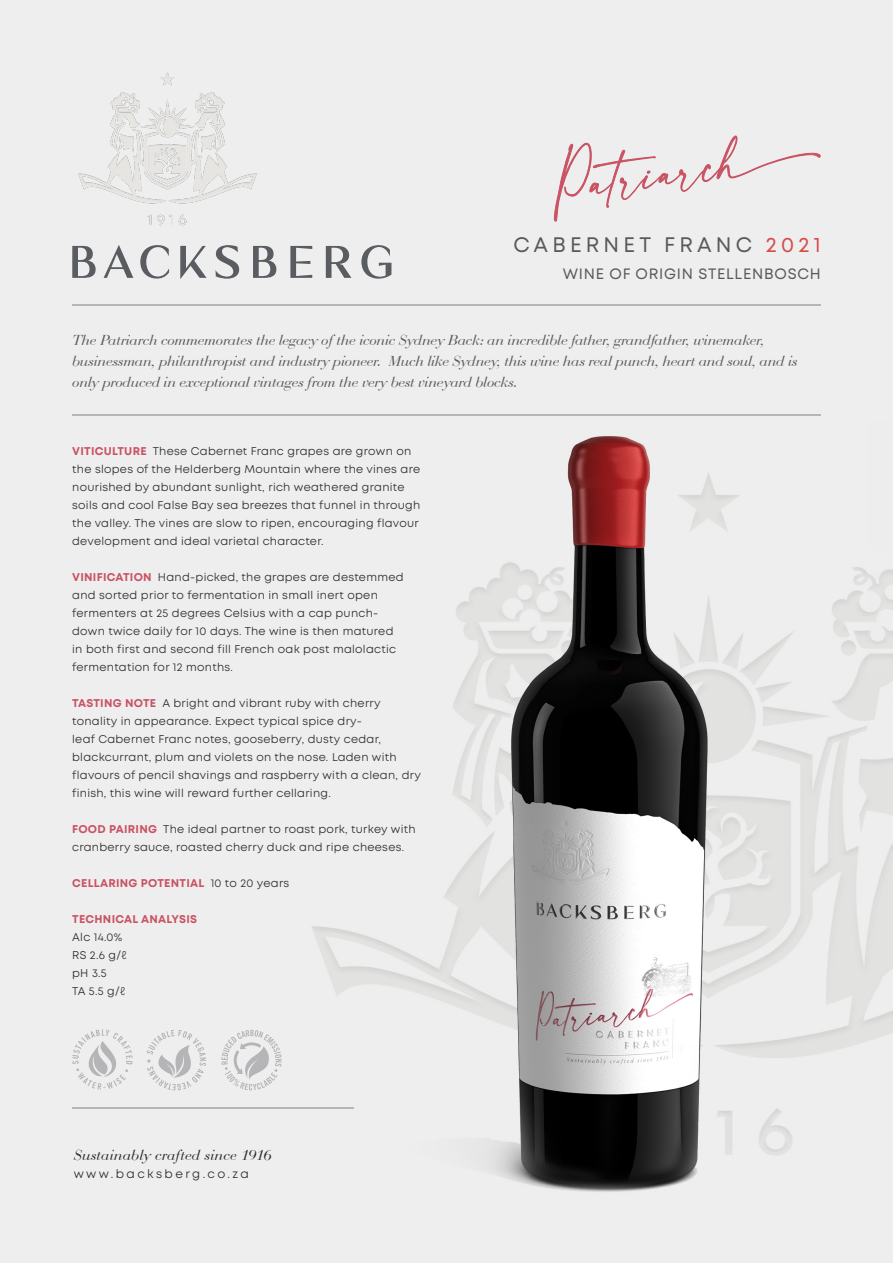
<style>
.page{position:relative;width:893px;height:1263px;background:#fff}
.page>*{position:absolute;margin:0;border:0;box-sizing:border-box;transform-origin:0 0}
.t1{font:21px "Mont";letter-spacing:.2em;color:#59595c}
.t2{font:italic 15px/21px "Bauer Bod DEE";color:#59595c}
.t3{font:italic 15px "Bauer Bod DEE";letter-spacing:.025em;color:#2e2926}
.t4{font:15px "Mont";letter-spacing:.05em;color:#59595c}
.t5{font:12px "Mont";letter-spacing:.2em;color:#2e2926}
.t6{font:11.25px/18px "Mont";letter-spacing:.025em;color:#2e2926}
.t7{font:700 11.25px "Mont";letter-spacing:.025em;color:#c95263}
.s1{color:#d84949}
.s2{font-weight:700;color:#c95263}
.s3{font-weight:400;color:#2e2926}
</style>
<div class="page">
<img style="left:0;top:0;width:893px;height:1263px">
<svg style="left:72px;top:245px;width:319px;height:34px;background:#c3c4c6"></svg>
<img style="left:72px;top:64px;width:189px;height:166px">
<svg style="left:554px;top:135px;width:267px;height:87px;background:#ebe1e3"></svg>
<hr style="left:72px;top:304px;width:749px;height:2px;background:#b5b5b8">
<hr style="left:72px;top:415px;width:749px;height:1px;background:#b5b5b8">
<svg style="left:72px;top:1029px;width:61px;height:61px;background:#e1e1e1"></svg>
<svg style="left:221px;top:1030px;width:61px;height:60px;background:#dededf"></svg>
<svg style="left:147px;top:1030px;width:59px;height:60px;background:#dfdfe0"></svg>
<hr style="left:72px;top:1107px;width:282px;height:1px;background:#b5b5b8">
<p class="t1" style="left:513px;top:232px;width:309px">CABERNET FRANC <span class="s1">2021</span></p>
<p class="t4" style="left:563px;top:264px;width:259px">WINE OF ORIGIN STELLENBOSCH</p>
<p class="t2" style="left:72px;top:329px;width:727px">The Patriarch commemorates the legacy of the iconic Sydney Back: an incredible father, grandfather, winemaker, businessman, philanthropist and industry pioneer. Much like Sydney, this wine has real punch, heart and soul, and is only produced in exceptional vintages from the very best vineyard blocks.</p>
<p class="t6" style="left:72px;top:442px;width:350px"><span class="s2">VITICULTURE</span> These Cabernet Franc grapes are grown on the slopes of the Helderberg Mountain where the vines are nourished by abundant sunlight, rich weathered granite soils and cool False Bay sea breezes that funnel in through the valley. The vines are slow to ripen, encouraging flavour development and ideal varietal character.</p>
<p class="t6" style="left:72px;top:568px;width:333px"><span class="s2">VINIFICATION</span> Hand-picked, the grapes are destemmed and sorted prior to fermentation in small inert open fermenters at 25 degrees Celsius with a cap punch&shy;down twice daily for 10 days. The wine is then matured in both first and second fill French oak post malolactic fermentation for 12 months.</p>
<p class="t6" style="left:72px;top:694px;width:350px"><span class="s2">TASTING NOTE</span> A bright and vibrant ruby with cherry tonality in appearance. Expect typical spice dry-<br>leaf Cabernet Franc notes, gooseberry, dusty cedar, blackcurrant, plum and violets on the nose. Laden with flavours of pencil shavings and raspberry with a clean, dry finish, this wine will reward further cellaring.</p>
<p class="t6" style="left:72px;top:820px;width:345px"><span class="s2">FOOD PAIRING</span> The ideal partner to roast pork, turkey with cranberry sauce, roasted cherry duck and ripe cheeses.</p>
<p class="t7" style="left:72px;top:876px;width:219px">CELLARING POTENTIAL <span class="s3">10 to 20 years</span></p>
<p class="t7" style="left:72px;top:912px;width:126px">TECHNICAL ANALYSIS</p>
<p class="t6" style="left:72px;top:928px;width:52px">Alc 14.0%</p>
<p class="t6" style="left:72px;top:946px;width:56px">RS 2.6 g/ℓ</p>
<p class="t6" style="left:72px;top:964px;width:36px">pH 3.5</p>
<p class="t6" style="left:72px;top:982px;width:54px">TA 5.5 g/ℓ</p>
<p class="t3" style="left:74px;top:1146px;width:199px">Sustainably crafted since 1916</p>
<p class="t5" style="left:74px;top:1166px;width:177px">www.backsberg.co.za</p>
</div>
